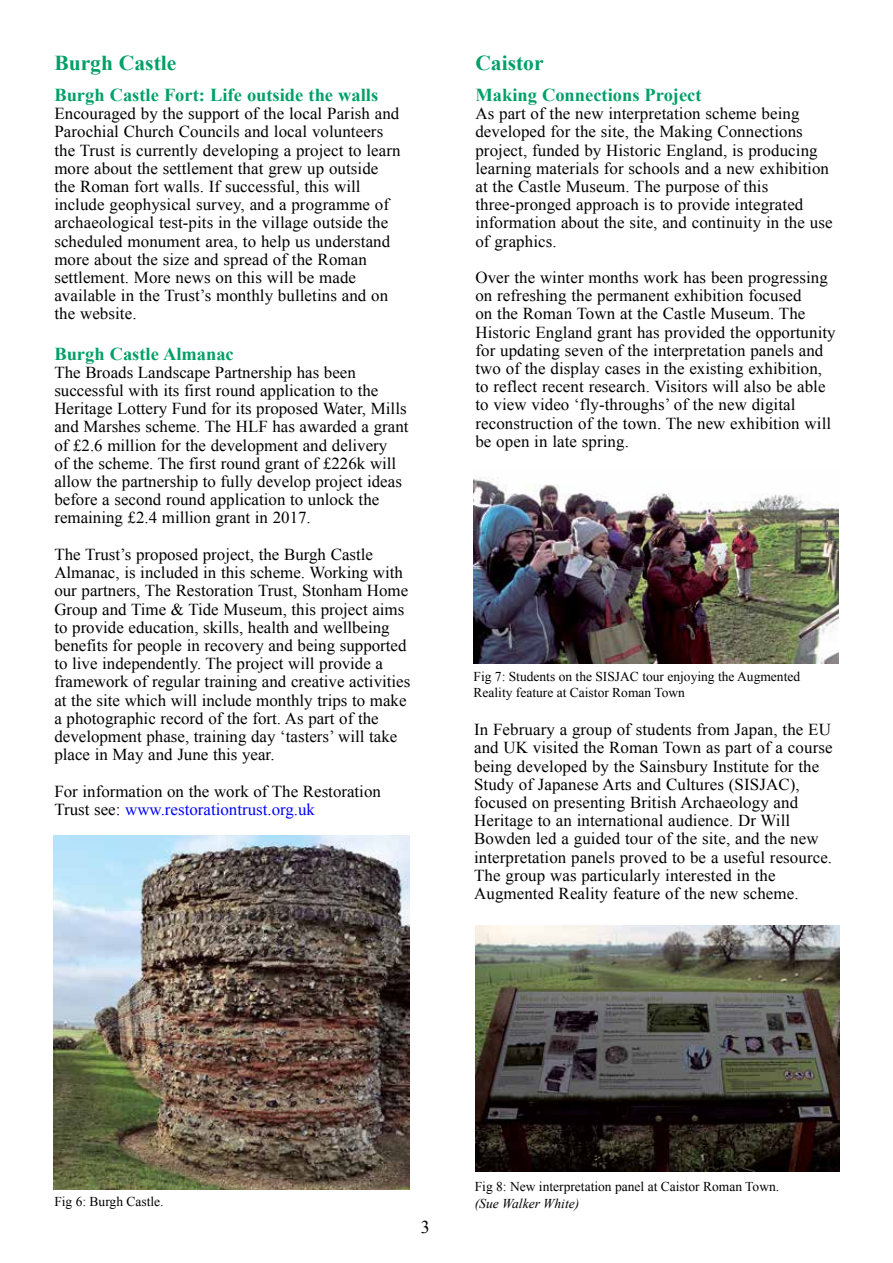
<style>
.page{position:relative;width:893px;height:1263px;background:#fff}
.page>*{position:absolute;margin:0;border:0;box-sizing:border-box;transform-origin:0 0}
.t1{font:700 21.3px "Times New Roman";color:#00a068}
.t2{font:700 18.15px "Times New Roman";color:#00a068}
.t3{font:18px "Times New Roman";color:#000}
.t4{font:16.65px/18.1px "Times New Roman";letter-spacing:.005em;color:#000}
.t5{font:13.5px/16.2px "Times New Roman";color:#000}
.t6{font:italic 13.5px "Times New Roman";color:#000}
.s1{color:#00f}
</style>
<div class="page">
<img style="left:53px;top:835px;width:356px;height:354px">
<img style="left:474px;top:478px;width:365px;height:186px">
<img style="left:475px;top:925px;width:364px;height:247px">
<p class="t1" style="left:54px;top:48px;width:124px">Burgh Castle</p>
<p class="t2" style="left:54px;top:82px;width:325px">Burgh Castle Fort: Life outside the walls</p>
<p class="t4" style="left:54px;top:104px;width:348px">Encouraged by the support of the local Parish and Parochial Church Councils and local volunteers the Trust is currently developing a project to learn more about the settlement that grew up outside the Roman fort walls. If successful, this will include geophysical survey, and a programme of archaeological test-pits in the village outside the scheduled monument area, to help us understand more about the size and spread of the Roman settlement. More news on this will be made available in the Trust’s monthly bulletins and on the website.</p>
<p class="t2" style="left:54px;top:341px;width:181px">Burgh Castle Almanac</p>
<p class="t4" style="left:54px;top:363px;width:356px">The Broads Landscape Partnership has been successful with its first round application to the Heritage Lottery Fund for its proposed Water, Mills and Marshes scheme. The HLF has awarded a grant of £2.6 million for the development and delivery<br>of the scheme. The first round grant of £226k will allow the partnership to fully develop project ideas before a second round application to unlock the remaining £2.4 million grant in 2017.</p>
<p class="t4" style="left:54px;top:545px;width:357px">The Trust’s proposed project, the Burgh Castle Almanac, is included in this scheme. Working with our partners, The Restoration Trust, Stonham Home Group and Time &amp; Tide Museum, this project aims to provide education, skills, health and wellbeing benefits for people in recovery and being supported to live independently. The project will provide a framework of regular training and creative activities at the site which will include monthly trips to make a photographic record of the fort. As part of the development phase, training day ‘tasters’ will take place in May and June this year.</p>
<p class="t4" style="left:54px;top:782px;width:328px">For information on the work of The Restoration<br>Trust see: <span class="s1">www.restorationtrust.org.uk</span></p>
<p class="t1" style="left:475px;top:48px;width:70px">Caistor</p>
<p class="t2" style="left:475px;top:82px;width:228px">Making Connections Project</p>
<p class="t4" style="left:475px;top:104px;width:359px">As part of the new interpretation scheme being developed for the site, the Making Connections project, funded by Historic England, is producing learning materials for schools and a new exhibition at the Castle Museum. The purpose of this three-pronged approach is to provide integrated information about the site, and continuity in the use of graphics.</p>
<p class="t4" style="left:475px;top:268px;width:362px">Over the winter months work has been progressing on refreshing the permanent exhibition focused<br>on the Roman Town at the Castle Museum. The Historic England grant has provided the opportunity for updating seven of the interpretation panels and two of the display cases in the existing exhibition, to reflect recent research. Visitors will also be able to view video ‘fly-throughs’ of the new digital reconstruction of the town. The new exhibition will be open in late spring.</p>
<p class="t5" style="left:474px;top:668px;width:328px">Fig 7: Students on the SISJAC tour enjoying the Augmented<br>Reality feature at Caistor Roman Town</p>
<p class="t4" style="left:474px;top:720px;width:360px">In February a group of students from Japan, the EU and UK visited the Roman Town as part of a course being developed by the Sainsbury Institute for the Study of Japanese Arts and Cultures (SISJAC), focused on presenting British Archaeology and Heritage to an international audience. Dr Will Bowden led a guided tour of the site, and the new interpretation panels proved to be a useful resource.<br>The group was particularly interested in the Augmented Reality feature of the new scheme.</p>
<p class="t5" style="left:475px;top:1178px;width:306px">Fig 8: New interpretation panel at Caistor Roman Town.</p>
<p class="t5" style="left:54px;top:1193px;width:111px">Fig 6: Burgh Castle.</p>
<p class="t6" style="left:475px;top:1194px;width:106px">(Sue Walker White)</p>
<p class="t3" style="left:421px;top:1215px;width:10px">3</p>
</div>
